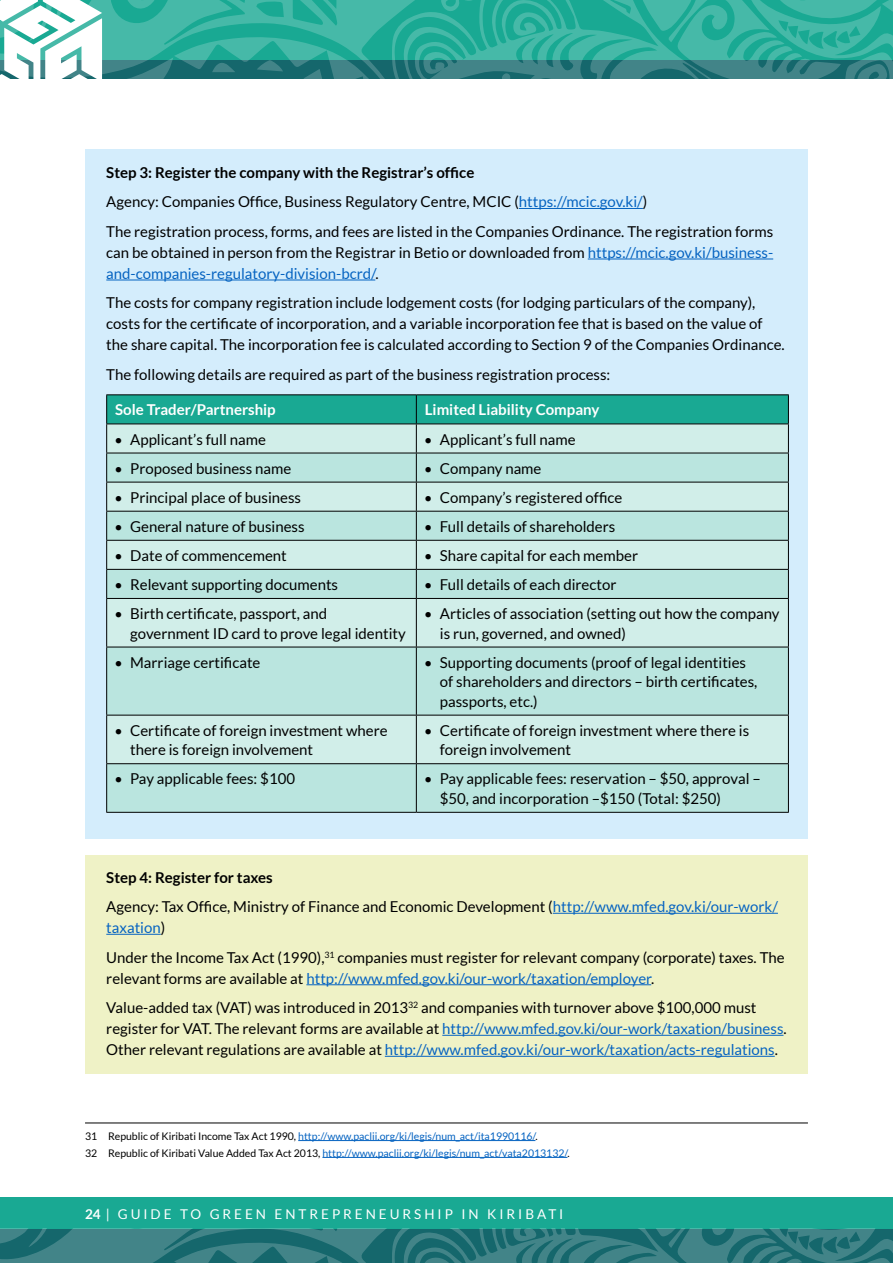
<style>
.page{position:relative;width:893px;height:1263px;background:#fff}
.page>*{position:absolute;margin:0;border:0;box-sizing:border-box;transform-origin:0 0}
.t1{font:15px/19.5px "Lato";color:#000}
.t2{font:15px/21px "Lato";color:#0563c1}
.t3{font:700 15px "Lato";color:#fff}
.t4{font:13.5px "Lato";letter-spacing:.22em;color:#fff}
.t5{font:10.5px/16.8px "Lato";color:#0563c1}
.s1{font-weight:700}
.s2{color:#0563c1}
.s3{color:#000}
</style>
<div class="page">
<div style="left:0;top:1197px;width:893px;height:55px;background:#19a993"></div>
<svg style="left:397px;top:60px;width:343px;height:19px;background:#337a7e"></svg>
<svg style="left:501px;top:73px;width:9px;height:6px"></svg>
<svg style="left:0;top:1229px;width:893px;height:34px;background:#2e777b"></svg>
<svg style="left:397px;top:0;width:343px;height:60px;background:#2fb09d"></svg>
<svg style="left:740px;top:0;width:153px;height:79px;background:#33a597"></svg>
<svg style="left:0;top:0;width:397px;height:79px"></svg>
<div style="left:85px;top:856px;width:723px;height:218px;background:#eff2c6"></div>
<div style="left:85px;top:149px;width:723px;height:690px;background:#d4edfc"></div>
<hr style="left:519px;top:208px;width:124px;height:1px;background:#0563c1">
<hr style="left:588px;top:259px;width:185px;height:1px;background:#0563c1">
<hr style="left:106px;top:280px;width:269px;height:1px;background:#0563c1">
<hr style="left:553px;top:913px;width:225px;height:1px;background:#0563c1">
<hr style="left:106px;top:934px;width:55px;height:1px;background:#0563c1">
<hr style="left:306px;top:984px;width:345px;height:1px;background:#0563c1">
<hr style="left:442px;top:1035px;width:341px;height:1px;background:#0563c1">
<hr style="left:385px;top:1056px;width:390px;height:1px;background:#0563c1">
<svg style="left:107px;top:599px;width:681px;height:213px;background:#c2e7e1"></svg>
<hr style="left:106px;top:394px;width:310px;height:1px;background:#000">
<hr style="left:416px;top:394px;width:373px;height:1px;background:#000">
<hr style="left:106px;top:598px;width:310px;height:1px;background:#000">
<hr style="left:106px;top:599px;width:1px;height:48px;background:#000">
<hr style="left:416px;top:598px;width:373px;height:1px;background:#000">
<hr style="left:416px;top:599px;width:1px;height:48px;background:#000">
<hr style="left:788px;top:599px;width:1px;height:48px;background:#000">
<hr style="left:106px;top:647px;width:310px;height:1px;background:#000">
<hr style="left:106px;top:647px;width:1px;height:68px;background:#000">
<hr style="left:416px;top:647px;width:373px;height:1px;background:#000">
<hr style="left:416px;top:647px;width:1px;height:68px;background:#000">
<hr style="left:788px;top:647px;width:1px;height:68px;background:#000">
<hr style="left:106px;top:715px;width:310px;height:1px;background:#000">
<hr style="left:106px;top:715px;width:1px;height:48px;background:#000">
<hr style="left:416px;top:715px;width:373px;height:1px;background:#000">
<hr style="left:416px;top:715px;width:1px;height:48px;background:#000">
<hr style="left:788px;top:715px;width:1px;height:48px;background:#000">
<hr style="left:106px;top:763px;width:310px;height:1px;background:#000">
<hr style="left:106px;top:764px;width:1px;height:48px;background:#000">
<hr style="left:416px;top:763px;width:373px;height:1px;background:#000">
<hr style="left:416px;top:764px;width:1px;height:48px;background:#000">
<hr style="left:788px;top:764px;width:1px;height:48px;background:#000">
<hr style="left:106px;top:812px;width:310px;height:1px;background:#000">
<hr style="left:416px;top:812px;width:373px;height:1px;background:#000">
<hr style="left:85px;top:1123px;width:723px;height:1px;background:#000">
<hr style="left:298px;top:1140px;width:237px;height:1px;background:#0563c1">
<hr style="left:322px;top:1157px;width:245px;height:1px;background:#0563c1">
<svg style="left:106px;top:395px;width:683px;height:203px;background:#a6d8d0"></svg>
<p class="t1" style="left:106px;top:158px;width:669px;line-height:29.5px"><span class="s1">Step 3: Register the company with the Registrar’s office<br></span>Agency: Companies Office, Business Regulatory Centre, MCIC (<span class="s2">https://mcic.gov.ki/</span>)<br>The registration process, forms, and fees are listed in the Companies Ordinance. The registration forms</p>
<p class="t2" style="left:106px;top:242px;width:668px"><span class="s3">can be obtained in person from the Registrar in Betio or downloaded from</span> https://mcic.gov.ki/business&shy;and-companies-regulatory-division-bcrd/<span class="s3">.</span></p>
<p class="t1" style="left:106px;top:292px;width:680px;line-height:21px">The costs for company registration include lodgement costs (for lodging particulars of the company), costs for the certificate of incorporation, and a variable incorporation fee that is based on the value of the share capital. The incorporation fee is calculated according to Section 9 of the Companies Ordinance.</p>
<p class="t1" style="left:106px;top:365px;width:505px">The following details are required as part of the business registration process:</p>
<p class="t3" style="left:115px;top:401px;width:162px">Sole Trader/Partnership</p>
<p class="t3" style="left:425px;top:401px;width:176px">Limited Liability Company</p>
<p class="t1" style="left:115px;top:429px;width:152px">• Applicant’s full name</p>
<p class="t1" style="left:425px;top:429px;width:152px">• Applicant’s full name</p>
<p class="t1" style="left:115px;top:458px;width:178px">• Proposed business name</p>
<p class="t1" style="left:425px;top:458px;width:118px">• Company name</p>
<p class="t1" style="left:115px;top:487px;width:187px">• Principal place of business</p>
<p class="t1" style="left:425px;top:487px;width:199px">• Company’s registered office</p>
<p class="t1" style="left:115px;top:516px;width:191px">• General nature of business</p>
<p class="t1" style="left:425px;top:516px;width:192px">• Full details of shareholders</p>
<p class="t1" style="left:115px;top:546px;width:173px">• Date of commencement</p>
<p class="t1" style="left:425px;top:546px;width:215px">• Share capital for each member</p>
<p class="t1" style="left:115px;top:575px;width:224px">• Relevant supporting documents</p>
<p class="t1" style="left:425px;top:575px;width:193px">• Full details of each director</p>
<p class="t1" style="left:130px;top:604px;width:277px;text-indent:-15px">• Birth certificate, passport, and government ID card to prove legal identity</p>
<p class="t1" style="left:440px;top:604px;width:341px;text-indent:-15px">• Articles of association (setting out how the company is run, governed, and owned)</p>
<p class="t1" style="left:115px;top:652px;width:147px">• Marriage certificate</p>
<p class="t1" style="left:440px;top:652px;width:319px;text-indent:-15px">• Supporting documents (proof of legal identities of shareholders and directors – birth certificates, passports, etc.)</p>
<p class="t1" style="left:130px;top:720px;width:259px;text-indent:-15px">• Certificate of foreign investment where there is foreign involvement</p>
<p class="t1" style="left:440px;top:720px;width:311px;text-indent:-15px">• Certificate of foreign investment where there is foreign involvement</p>
<p class="t1" style="left:115px;top:769px;width:181px">• Pay applicable fees: $100</p>
<p class="t1" style="left:440px;top:769px;width:322px;text-indent:-15px">• Pay applicable fees: reservation – $50, approval – $50, and incorporation –$150 (Total: $250)</p>
<p class="t1" style="left:106px;top:862px;width:673px;line-height:29.5px"><span class="s1">Step 4: Register for taxes<br></span>Agency: Tax Office, Ministry of Finance and Economic Development (<span class="s2">http://www.mfed.gov.ki/our-work/</span></p>
<p class="t1" style="left:106px;top:913px;width:680px;line-height:29.5px"><span class="s2">taxation</span>)<br>Under the Income Tax Act (1990),<sup>31</sup> companies must register for relevant company (corporate) taxes. The</p>
<p class="t1" style="left:106px;top:963px;width:652px;line-height:29.5px">relevant forms are available at <span class="s2">http://www.mfed.gov.ki/our-work/taxation/employer</span>.<br>Value-added tax (VAT) was introduced in 2013<sup>32</sup> and companies with turnover above $100,000 must</p>
<p class="t2" style="left:106px;top:1018px;width:682px"><span class="s3">register for VAT. The relevant forms are available at</span> http://www.mfed.gov.ki/our-work/taxation/business<span class="s3">.<br>Other relevant regulations are available at</span> http://www.mfed.gov.ki/our-work/taxation/acts-regulations<span class="s3">.</span></p>
<p class="t5" style="left:85px;top:1127px;width:486px"><span class="s3">31 Republic of Kiribati Income Tax Act 1990,</span> http://www.paclii.org/ki/legis/num_act/ita1990116/<span class="s3">.<br>32 Republic of Kiribati Value Added Tax Act 2013,</span> http://www.paclii.org/ki/legis/num_act/vata2013132/<span class="s3">.</span></p>
<p class="t4" style="left:85px;top:1206px;width:480px"><span class="s1">24</span> | GUIDE TO GREEN ENTREPRENEURSHIP IN KIRIBATI</p>
</div>
